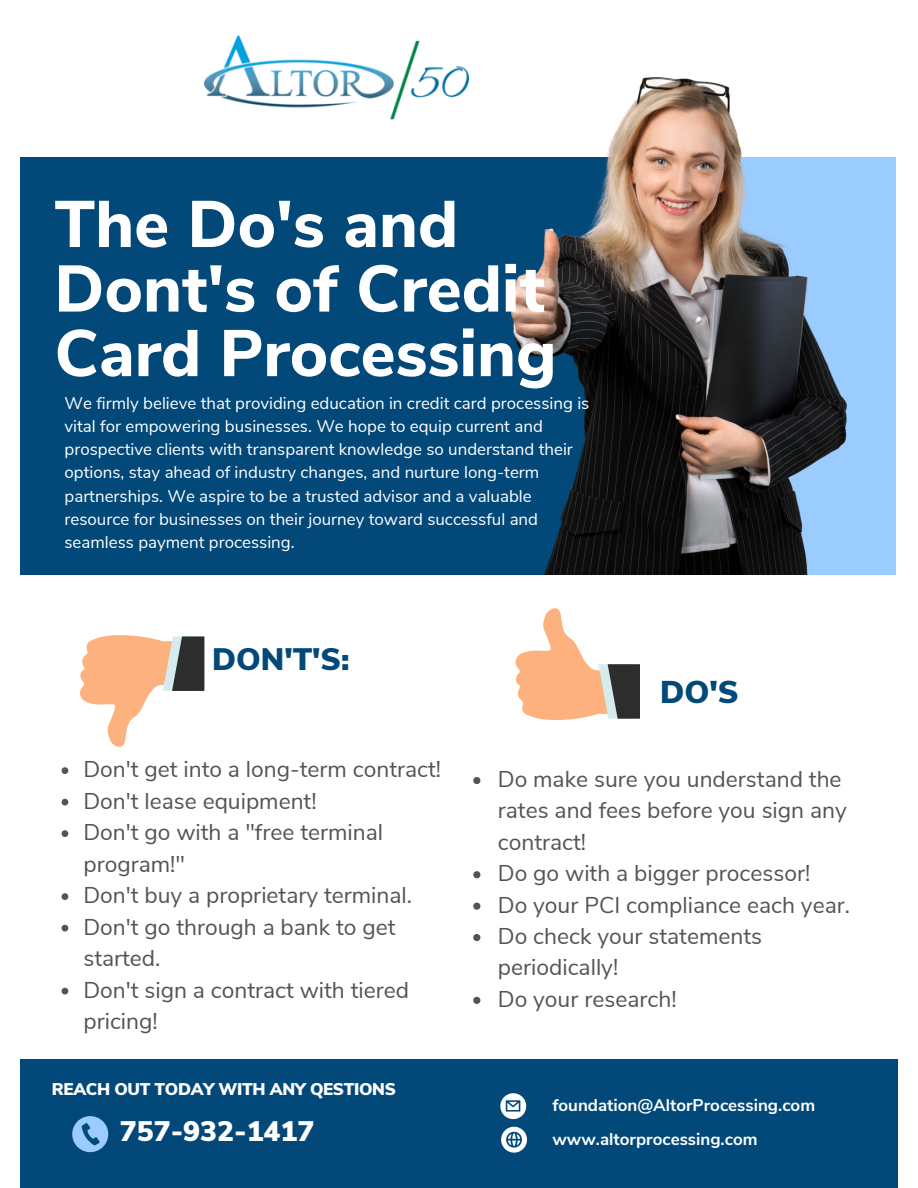
<style>
.page{position:relative;width:918px;height:1188px;background:#fff}
.page>*{position:absolute;margin:0;border:0;box-sizing:border-box;transform-origin:0 0}
.t1{font:800 65.55px/64.5px "Nunito Sans";color:#fff}
.t2{font:900 31.5px "Nunito Sans";color:#024879}
.t3{font:900 31.05px "Nunito Sans";color:#024879}
.t4{font:900 28.2px "Nunito Sans";color:#fff}
.t5{font:22.8px/31.5px "Nunito Sans";color:#545454}
.t6{font:16.95px/23.2px "Nunito Sans";color:#fff}
.t7{font:700 16.95px "Nunito Sans";color:#fff}
.t8{font:900 16.95px "Nunito Sans";letter-spacing:-.02em;color:#fff}
</style>
<div class="page">
<div style="left:20px;top:158px;width:659px;height:417px;background:#024879"></div>
<div style="left:679px;top:158px;width:217px;height:417px;background:#9bccff"></div>
<div style="left:20px;top:1059px;width:877px;height:129px;background:#024879"></div>
<img style="left:511px;top:77px;width:336px;height:497px">
<svg style="left:72px;top:1116px;width:36px;height:36px"></svg>
<svg style="left:500px;top:1093px;width:26px;height:26px"></svg>
<svg style="left:501px;top:1127px;width:26px;height:26px"></svg>
<img style="left:204px;top:35px;width:264px;height:85px">
<svg style="left:80px;top:635px;width:124px;height:112px"></svg>
<svg style="left:62px;top:767px;width:6px;height:7px"></svg>
<svg style="left:62px;top:799px;width:6px;height:7px"></svg>
<svg style="left:62px;top:830px;width:6px;height:7px"></svg>
<svg style="left:62px;top:893px;width:6px;height:7px"></svg>
<svg style="left:62px;top:925px;width:6px;height:7px"></svg>
<svg style="left:62px;top:988px;width:6px;height:7px"></svg>
<svg style="left:473px;top:777px;width:7px;height:7px"></svg>
<svg style="left:473px;top:871px;width:7px;height:7px"></svg>
<svg style="left:473px;top:903px;width:7px;height:7px"></svg>
<svg style="left:473px;top:934px;width:7px;height:7px"></svg>
<svg style="left:473px;top:997px;width:7px;height:7px"></svg>
<svg style="left:515px;top:608px;width:125px;height:112px"></svg>
<p class="t1" style="left:54px;top:193px;width:504px">The Do's and<br>Dont's of Credit<br>Card Processing</p>
<p class="t6" style="left:65px;top:391px;width:526px">We firmly believe that providing education in credit card processing is vital for empowering businesses. We hope to equip current and prospective clients with transparent knowledge so understand their options, stay ahead of industry changes, and nurture long-term partnerships. We aspire to be a trusted advisor and a valuable resource for businesses on their journey toward successful and seamless payment processing.</p>
<p class="t3" style="left:212px;top:638px;width:139px">DON'T'S:</p>
<p class="t5" style="left:83px;top:754px;width:359px">Don't get into a long-term contract!</p>
<p class="t5" style="left:83px;top:786px;width:235px">Don't lease equipment!</p>
<p class="t5" style="left:83px;top:817px;width:301px">Don't go with a "free terminal program!"</p>
<p class="t5" style="left:83px;top:880px;width:330px">Don't buy a proprietary terminal.</p>
<p class="t5" style="left:83px;top:912px;width:314px">Don't go through a bank to get started.</p>
<p class="t5" style="left:83px;top:975px;width:327px">Don't sign a contract with tiered pricing!</p>
<p class="t8" style="left:52px;top:1078px;width:346px">REACH OUT TODAY WITH ANY QESTIONS</p>
<p class="t4" style="left:120px;top:1112px;width:196px">757-932-1417</p>
<p class="t2" style="left:660px;top:671px;width:80px">DO'S</p>
<p class="t5" style="left:498px;top:764px;width:351px">Do make sure you understand the rates and fees before you sign any contract!</p>
<p class="t5" style="left:498px;top:858px;width:314px">Do go with a bigger processor!</p>
<p class="t5" style="left:498px;top:889px;width:354px">Do your PCI compliance each year.</p>
<p class="t5" style="left:498px;top:921px;width:266px">Do check your statements periodically!</p>
<p class="t5" style="left:498px;top:984px;width:180px">Do your research!</p>
<p class="t7" style="left:552px;top:1094px;width:264px">foundation@AltorProcessing.com</p>
<p class="t7" style="left:552px;top:1128px;width:207px">www.altorprocessing.com</p>
</div>
